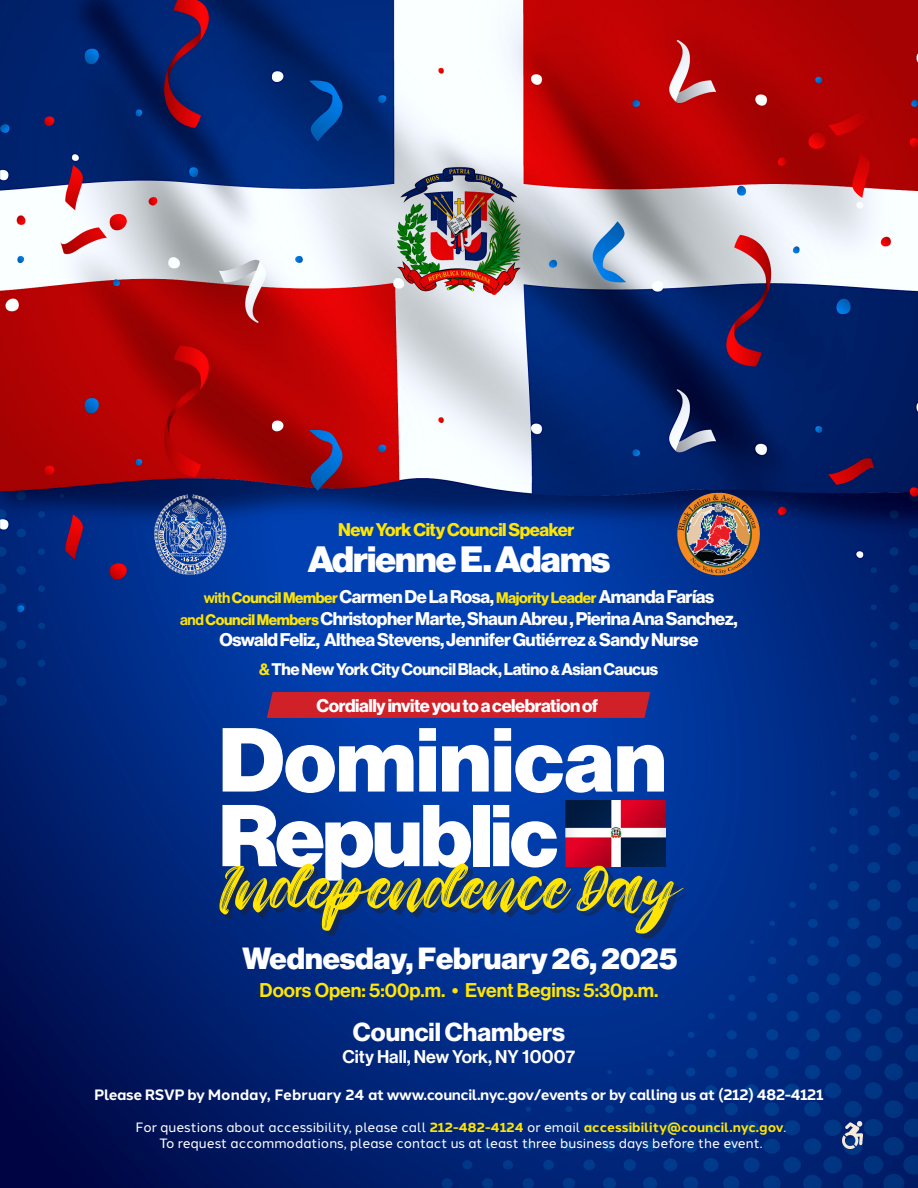
<style>
.page{position:relative;width:918px;height:1188px;background:#fff}
.page>*{position:absolute;margin:0;border:0;box-sizing:border-box;transform-origin:0 0}
.t1{font:88.8px "N Haas Grotesk DS Pro 95 Blk";color:#fff}
.t2{font:85.65px "N Haas Grotesk DS Pro 95 Blk";letter-spacing:-.025em;color:#fff}
.t3{font:35.85px "N Haas Grotesk DS Pro 95 Blk";letter-spacing:-.025em;color:#fff}
.t4{font:30px "N Haas Grotesk DS Pro 95 Blk";color:#fff}
.t5{font:25.5px "N Haas Grotesk DS Pro 75 Bd";color:#fff}
.t6{font:19.5px "N Haas Grotesk DS Pro 65 Md";color:#ffe501}
.t7{font:18px "N Haas Grotesk DS Pro 75 Bd";letter-spacing:-.025em;color:#fff}
.t8{font:18px "N Haas Grotesk DS Pro 75 Bd";letter-spacing:-.025em;color:#ffe501}
.t9{font:18px "N Haas Grotesk DS Pro 65 Md";color:#fff}
.t10{font:16.5px "N Haas Grotesk DS Pro 75 Bd";letter-spacing:-.025em;color:#fff}
.t11{font:700 15px "Halcom";letter-spacing:-.03em;color:#fff}
.t12{font:15px "N Haas Grotesk DS Pro 75 Bd";letter-spacing:-.025em;color:#ffe501}
.t13{font:13.5px "Halcom";color:#fff}
.s1{font-family:"N Haas Grotesk DS Pro 65 Md"}
.s2{font-size:18px;color:#fff}
.s3{font-family:"N Haas Grotesk DS Pro 65 Md";font-size:15px;color:#ffe501}
.s4{font-size:15px;color:#ffe501}
.s5{font-size:13.5px}
.s6{font-family:"N Haas Grotesk DS Pro 65 Md";color:#ffe501}
.s7{font-weight:700;color:#ffe501}
</style>
<div class="page">
<img style="left:0;top:0;width:918px;height:1188px">
<img style="left:842px;top:1122px;width:21px;height:26px">
<img style="left:150px;top:493px;width:80px;height:84px">
<img style="left:677px;top:493px;width:83px;height:82px;border-radius:41px">
<div style="left:267px;top:692px;width:383px;height:26px;background:#d02028"></div>
<img style="left:566px;top:800px;width:100px;height:64px">
<div style="left:224px;top:868px;width:465px;height:71px;background:#231f20;opacity:.45"></div>
<svg style="left:220px;top:864px;width:464px;height:70px"></svg>
<p class="t8" style="left:338px;top:519px;width:238px">New York City Council Speaker</p>
<p class="t3" style="left:308px;top:538px;width:304px">Adrienne E. Adams</p>
<p class="t12" style="left:204px;top:589px;width:512px"><span class="s1">with</span> Council Member<span class="s2">Carmen De La Rosa,</span> Majority Leader <span class="s2">Amanda Farías</span></p>
<p class="t7" style="left:180px;top:608px;width:559px"><span class="s3">and</span> <span class="s4">Council Members</span>Christopher Marte, Shaun Abreu , Pierina Ana Sanchez,</p>
<p class="t7" style="left:220px;top:630px;width:480px">Oswald Feliz, Althea Stevens, Jennifer Gutiérrez <span class="s5">&amp;</span> Sandy Nurse</p>
<p class="t10" style="left:259px;top:659px;width:400px"><span class="s6">&amp;</span> The New York City Council Black, Latino <span class="s5">&amp;</span> Asian Caucus</p>
<p class="t7" style="left:316px;top:695px;width:283px">Cordially invite you to a celebration of</p>
<p class="t1" style="left:219px;top:708px;width:449px">Dominican</p>
<p class="t2" style="left:219px;top:786px;width:341px">Republic</p>
<p class="t4" style="left:243px;top:941px;width:436px">Wednesday, February 26, 2025</p>
<p class="t6" style="left:260px;top:979px;width:400px">Doors Open: 5:00p.m. • Event Begins: 5:30p.m.</p>
<p class="t5" style="left:353px;top:1017px;width:214px">Council Chambers</p>
<p class="t9" style="left:343px;top:1046px;width:234px">City Hall, New York, NY 10007</p>
<p class="t11" style="left:94px;top:1083px;width:731px">Please RSVP by Monday, February 24 at www.council.nyc.gov/events or by calling us at (212) 482-4121</p>
<p class="t13" style="left:136px;top:1116px;width:652px">For questions about accessibility, please call <span class="s7">212-482-4124</span> or email <span class="s7">accessibility@council.nyc.gov</span>.</p>
<p class="t13" style="left:159px;top:1132px;width:605px">To request accommodations, please contact us at least three business days before the event.</p>
</div>
